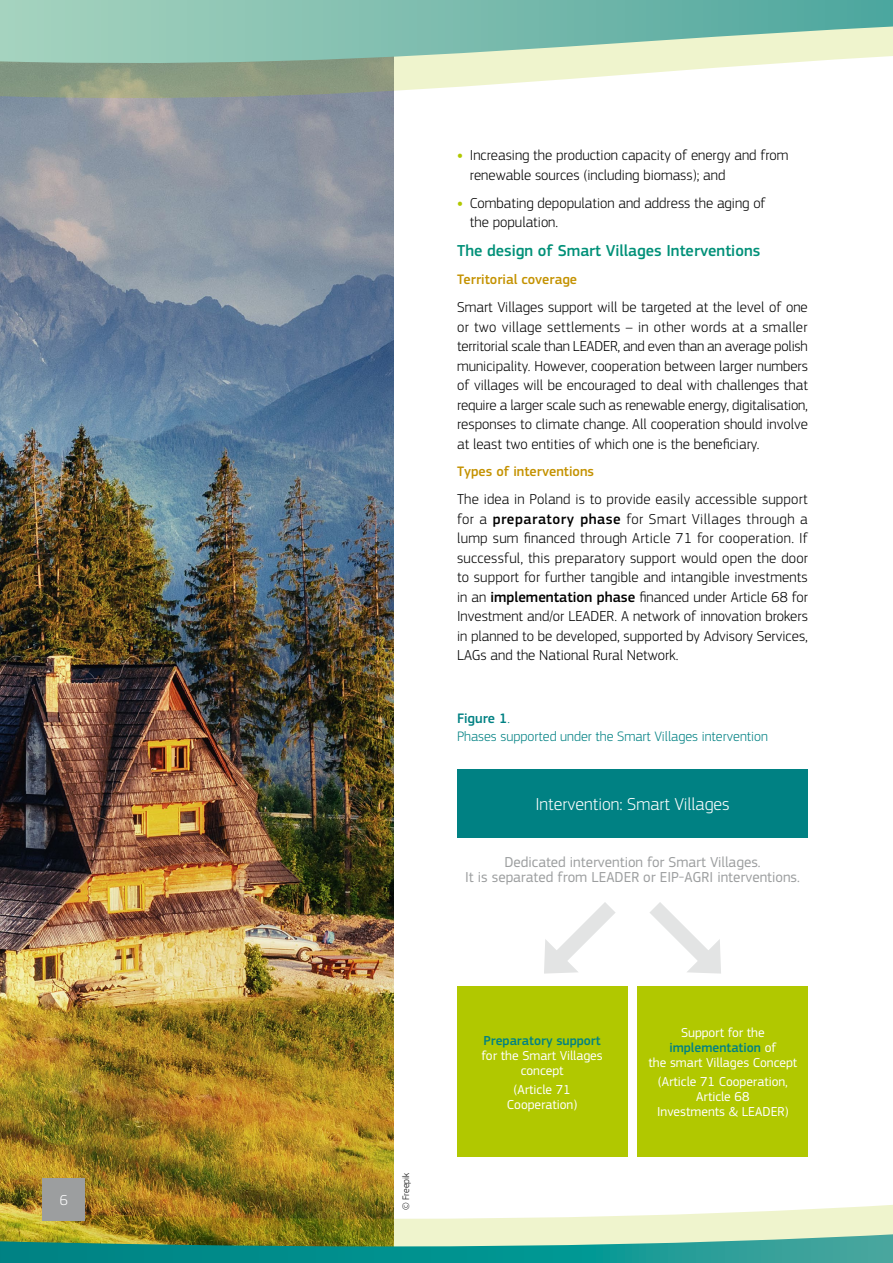
<style>
.page{position:relative;width:893px;height:1263px;background:#fff}
.page>*{position:absolute;margin:0;border:0;box-sizing:border-box;transform-origin:0 0}
.t1{font:300 18px "EC Square Sans Pro";color:#fff}
.t2{font:500 16.5px "EC Square Sans Pro";color:#009078}
.t3{font:300 15px/19.5px "EC Square Sans Pro";color:#000}
.t4{font:15px/15px "EC Square Sans Pro";color:#9c9e9f;text-align:center}
.t5{font:300 15px "EC Square Sans Pro";color:#fff}
.t6{font:300 14.25px/18px "EC Square Sans Pro";color:#008183}
.t7{font:500 14.25px "EC Square Sans Pro";color:#c49201}
.t8{font:13.5px/15px "EC Square Sans Pro";color:#fff;text-align:center}
.t9{font:500 13.5px "EC Square Sans Pro";color:#008183}
.t10{font:300 9.75px "EC Square Sans Pro";color:#000}
.s1{font-weight:700;color:#b1c800}
.s2{font-weight:500}
.s3{font-weight:500;color:#008183}
</style>
<div class="page">
<img style="left:0;top:107px;width:393px;height:1046px">
<div style="left:457px;top:770px;width:351px;height:68px;background:#008183"></div>
<div style="left:457px;top:986px;width:170px;height:171px;background:#b1c800"></div>
<div style="left:638px;top:986px;width:170px;height:171px;background:#b1c800"></div>
<svg style="left:544px;top:902px;width:177px;height:72px"></svg>
<svg style="left:0;top:1153px;width:638px;height:37px"></svg>
<img style="left:0;top:1190px;width:893px;height:73px">
<div style="left:43px;top:1178px;width:42px;height:42px;background:#9c9e9f"></div>
<svg style="left:0;top:71px;width:671px;height:36px"></svg>
<svg style="left:0;top:0;width:893px;height:71px;background:#9bc9b5"></svg>
<p class="t5" style="left:60px;top:1191px;width:10px">6</p>
<p class="t3" style="left:470px;top:145px;width:320px;text-indent:-13px"><span class="s1">•</span> Increasing the production capacity of energy and from renewable sources (including biomass); and</p>
<p class="t3" style="left:470px;top:193px;width:297px;text-indent:-13px"><span class="s1">•</span> Combating depopulation and address the aging of the population.</p>
<p class="t2" style="left:457px;top:241px;width:305px">The design of Smart Villages Interventions</p>
<p class="t7" style="left:457px;top:271px;width:121px">Territorial coverage</p>
<p class="t3" style="left:457px;top:297px;width:352px;text-align:justify">Smart Villages support will be targeted at the level of one or two village settlements – in other words at a smaller territorial scale than LEADER, and even than an average polish municipality. However, cooperation between larger numbers of villages will be encouraged to deal with challenges that require a larger scale such as renewable energy, digitalisation, responses to climate change. All cooperation should involve at least two entities of which one is the beneficiary.</p>
<p class="t7" style="left:457px;top:463px;width:138px">Types of interventions</p>
<p class="t3" style="left:457px;top:490px;width:352px;text-align:justify">The idea in Poland is to provide easily accessible support for a <span class="s2">preparatory phase</span> for Smart Villages through a lump sum financed through Article 71 for cooperation. If successful, this preparatory support would open the door to support for further tangible and intangible investments in an <span class="s2">implementation phase</span> financed under Article 68 for Investment and/or LEADER. A network of innovation brokers in planned to be developed, supported by Advisory Services, LAGs and the National Rural Network.</p>
<p class="t6" style="left:457px;top:710px;width:312px"><span class="s2">Figure 1</span>.<br>Phases supported under the Smart Villages intervention</p>
<p class="t1" style="left:535px;top:794px;width:196px">Intervention: Smart Villages</p>
<p class="t4" style="left:465px;top:855px;width:336px">Dedicated intervention for Smart Villages.<br>It is separated from LEADER or EIP-AGRI interventions.</p>
<p class="t10" style="left:400px;top:1210px;width:39px;rotate:-90deg">© Freepik</p>
<p class="t9" style="left:484px;top:1032px;width:119px">Preparatory support</p>
<p class="t8" style="left:482px;top:1048px;width:123px">for the Smart Villages concept</p>
<p class="t8" style="left:507px;top:1082px;width:72px">(Article 71<br>Cooperation)</p>
<p class="t8" style="left:649px;top:1025px;width:150px">Support for the <span class="s3">implementation</span> of<br>the smart Villages Concept</p>
<p class="t8" style="left:657px;top:1074px;width:133px">(Article 71 Cooperation,<br>Article 68<br>Investments &amp; LEADER)</p>
</div>
